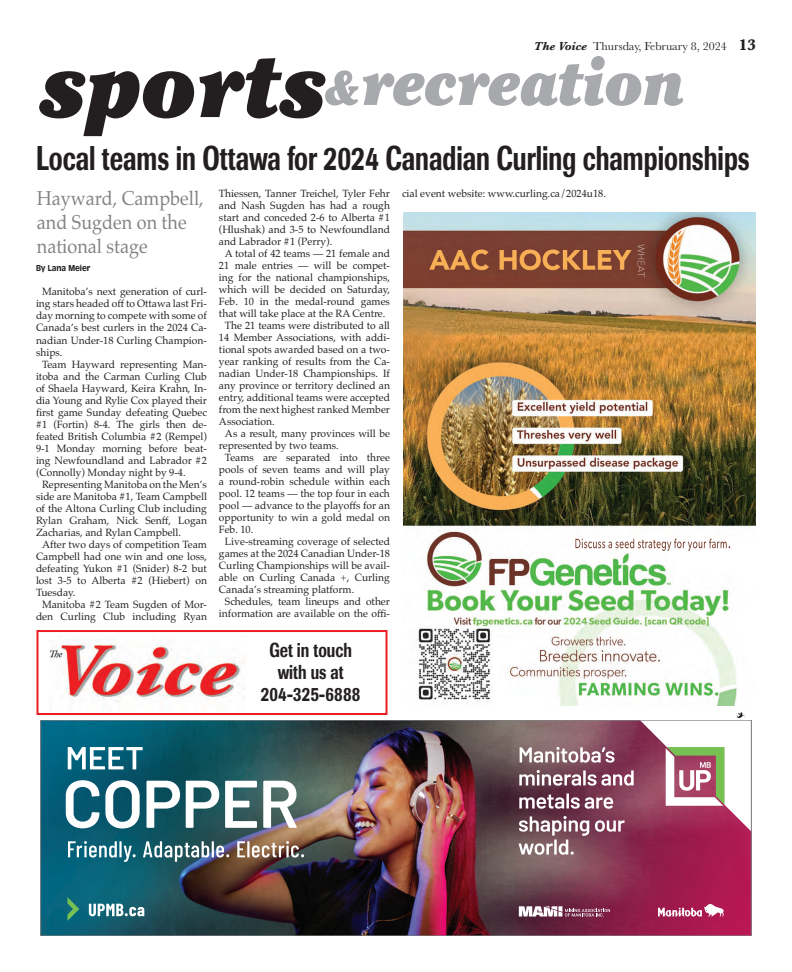
<style>
.page{position:relative;width:792px;height:972px;background:#fff}
.page>*{position:absolute;margin:0;border:0;box-sizing:border-box;transform-origin:0 0}
.t1{font:500 34px "Imago";color:#231f20;scale:.7 1}
.t2{font:20px/24px "Palatino";color:#808285;scale:.9 1}
.t3{font:500 20px/22px "Imago";color:#231f20;text-align:center;scale:.73 1}
.t4{font:12px "Baskerville";color:#231f20}
.t5{font:10.5px "Palatino";color:#231f20}
.t6{font:500 9px "Antique Oli";color:#231f20;scale:.95 1}
.s1{font-weight:700;font-style:italic}
.s2{font-weight:700;font-size:16px}
</style>
<div class="page">
<img style="left:43px;top:722px;width:706px;height:212px">
<svg style="left:66px;top:780px;width:231px;height:49px"></svg>
<img style="left:68px;top:841px;width:236px;height:21px">
<svg style="left:68px;top:747px;width:75px;height:22px"></svg>
<svg style="left:520px;top:747px;width:95px;height:16px"></svg>
<svg style="left:519px;top:770px;width:115px;height:16px"></svg>
<svg style="left:519px;top:793px;width:94px;height:16px"></svg>
<svg style="left:595px;top:820px;width:30px;height:12px"></svg>
<svg style="left:519px;top:816px;width:70px;height:39px"></svg>
<svg style="left:519px;top:906px;width:91px;height:11px"></svg>
<svg style="left:658px;top:904px;width:66px;height:13px"></svg>
<svg style="left:67px;top:897px;width:12px;height:24px"></svg>
<svg style="left:89px;top:904px;width:55px;height:12px"></svg>
<div style="left:41px;top:720px;width:710px;height:216px;border:1px solid #808285"></div>
<img style="left:403px;top:212px;width:353px;height:494px">
<img style="left:575px;top:539px;width:59px;height:9px">
<img style="left:416px;top:626px;width:76px;height:76px">
<svg style="left:640px;top:713px;width:111px;height:119px"></svg>
<svg style="left:39px;top:56px;width:644px;height:80px"></svg>
<div style="left:36px;top:630px;width:352px;height:85px;border:2px solid #ee1d23"></div>
<img style="left:50px;top:639px;width:195px;height:63px">
<p class="t4" style="left:534px;top:42px;width:224px"><span class="s1">The Voice</span> Thursday, February 8, 2024 <span class="s2">13</span></p>
<h1 class="t1" style="left:36px;top:146px;width:1021px">Local teams in Ottawa for 2024 Canadian Curling championships</h1>
<h2 class="t2" style="left:37px;top:188px;width:187px">Hayward, Campbell,</h2>
<p class="t5" style="left:402px;top:189px;width:205px">cial event website: www.curling.ca/2024u18.</p>
<h2 class="t2" style="left:37px;top:212px;width:168px">and Sugden on the national stage</h2>
<p class="t5" style="left:219px;top:189px;width:172px">Thiessen, Tanner Treichel, Tyler Fehr</p>
<p class="t5" style="left:219px;top:201px;width:172px">and Nash Sugden has had a rough</p>
<p class="t5" style="left:219px;top:213px;width:172px">start and conceded 2-6 to Alberta #1</p>
<p class="t5" style="left:219px;top:225px;width:173px">(Hlushak) and 3-5 to Newfoundland</p>
<p class="t5" style="left:219px;top:237px;width:115px">and Labrador #1 (Perry).</p>
<p class="t5" style="left:225px;top:249px;width:167px">A total of 42 teams — 21 female and</p>
<p class="t5" style="left:219px;top:261px;width:172px">21 male entries — will be compet-</p>
<p class="t5" style="left:219px;top:273px;width:173px">ing for the national championships,</p>
<p class="t5" style="left:219px;top:285px;width:172px">which will be decided on Saturday,</p>
<p class="t5" style="left:219px;top:297px;width:173px">Feb. 10 in the medal-round games</p>
<p class="t5" style="left:219px;top:309px;width:168px">that will take place at the RA Centre.</p>
<p class="t5" style="left:225px;top:321px;width:166px">The 21 teams were distributed to all</p>
<p class="t5" style="left:219px;top:333px;width:173px">14 Member Associations, with addi-</p>
<p class="t5" style="left:219px;top:345px;width:172px">tional spots awarded based on a two-</p>
<p class="t5" style="left:219px;top:357px;width:172px">year ranking of results from the Ca-</p>
<p class="t5" style="left:219px;top:369px;width:172px">nadian Under-18 Championships. If</p>
<p class="t5" style="left:219px;top:381px;width:172px">any province or territory declined an</p>
<p class="t5" style="left:219px;top:393px;width:173px">entry, additional teams were accepted</p>
<p class="t5" style="left:219px;top:405px;width:172px">from the next highest ranked Member</p>
<p class="t5" style="left:219px;top:417px;width:57px">Association.</p>
<p class="t5" style="left:225px;top:429px;width:166px">As a result, many provinces will be</p>
<p class="t5" style="left:219px;top:441px;width:121px">represented by two teams.</p>
<p class="t5" style="left:225px;top:453px;width:167px">Teams are separated into three</p>
<p class="t5" style="left:219px;top:465px;width:172px">pools of seven teams and will play</p>
<p class="t5" style="left:219px;top:477px;width:173px">a round-robin schedule within each</p>
<p class="t5" style="left:219px;top:489px;width:172px">pool. 12 teams — the top four in each</p>
<p class="t5" style="left:219px;top:501px;width:172px">pool — advance to the playoffs for an</p>
<p class="t5" style="left:219px;top:513px;width:173px">opportunity to win a gold medal on</p>
<p class="t5" style="left:219px;top:525px;width:36px">Feb. 10.</p>
<p class="t5" style="left:225px;top:537px;width:167px">Live-streaming coverage of selected</p>
<p class="t5" style="left:219px;top:549px;width:173px">games at the 2024 Canadian Under-18</p>
<p class="t5" style="left:219px;top:561px;width:172px">Curling Championships will be avail-</p>
<p class="t5" style="left:219px;top:573px;width:172px">able on Curling Canada +, Curling</p>
<p class="t5" style="left:219px;top:585px;width:137px">Canada’s streaming platform.</p>
<p class="t5" style="left:225px;top:597px;width:166px">Schedules, team lineups and other</p>
<p class="t5" style="left:219px;top:609px;width:173px">information are available on the offi-</p>
<p class="t6" style="left:36px;top:265px;width:59px">By Lana Meier</p>
<p class="t5" style="left:42px;top:288px;width:166px">Manitoba’s next generation of curl-</p>
<p class="t5" style="left:36px;top:300px;width:173px">ing stars headed off to Ottawa last Fri-</p>
<p class="t5" style="left:36px;top:312px;width:173px">day morning to compete with some of</p>
<p class="t5" style="left:36px;top:324px;width:172px">Canada’s best curlers in the 2024 Ca-</p>
<p class="t5" style="left:36px;top:336px;width:172px">nadian Under-18 Curling Champion-</p>
<p class="t5" style="left:36px;top:348px;width:28px">ships.</p>
<p class="t5" style="left:42px;top:360px;width:166px">Team Hayward representing Man-</p>
<p class="t5" style="left:36px;top:372px;width:172px">itoba and the Carman Curling Club</p>
<p class="t5" style="left:36px;top:384px;width:172px">of Shaela Hayward, Keira Krahn, In-</p>
<p class="t5" style="left:36px;top:396px;width:172px">dia Young and Rylie Cox played their</p>
<p class="t5" style="left:36px;top:408px;width:172px">first game Sunday defeating Quebec</p>
<p class="t5" style="left:36px;top:420px;width:173px">#1 (Fortin) 8-4. The girls then de-</p>
<p class="t5" style="left:36px;top:432px;width:172px">feated British Columbia #2 (Rempel)</p>
<p class="t5" style="left:36px;top:444px;width:172px">9-1 Monday morning before beat-</p>
<p class="t5" style="left:36px;top:456px;width:172px">ing Newfoundland and Labrador #2</p>
<p class="t5" style="left:36px;top:468px;width:151px">(Connolly) Monday night by 9-4.</p>
<p class="t5" style="left:42px;top:480px;width:167px">Representing Manitoba on the Men’s</p>
<p class="t5" style="left:36px;top:492px;width:173px">side are Manitoba #1, Team Campbell</p>
<p class="t5" style="left:36px;top:504px;width:172px">of the Altona Curling Club including</p>
<p class="t5" style="left:36px;top:516px;width:173px">Rylan Graham, Nick Senff, Logan</p>
<p class="t5" style="left:36px;top:528px;width:147px">Zacharias, and Rylan Campbell.</p>
<p class="t5" style="left:42px;top:540px;width:167px">After two days of competition Team</p>
<p class="t5" style="left:36px;top:552px;width:173px">Campbell had one win and one loss,</p>
<p class="t5" style="left:36px;top:564px;width:172px">defeating Yukon #1 (Snider) 8-2 but</p>
<p class="t5" style="left:36px;top:576px;width:172px">lost 3-5 to Alberta #2 (Hiebert) on</p>
<p class="t5" style="left:36px;top:588px;width:41px">Tuesday.</p>
<p class="t5" style="left:42px;top:600px;width:167px">Manitoba #2 Team Sugden of Mor-</p>
<p class="t5" style="left:36px;top:612px;width:172px">den Curling Club including Ryan</p>
<h2 class="t3" style="left:261px;top:641px;width:138px">Get in touch with us at<br>204-325-6888</h2>
</div>
